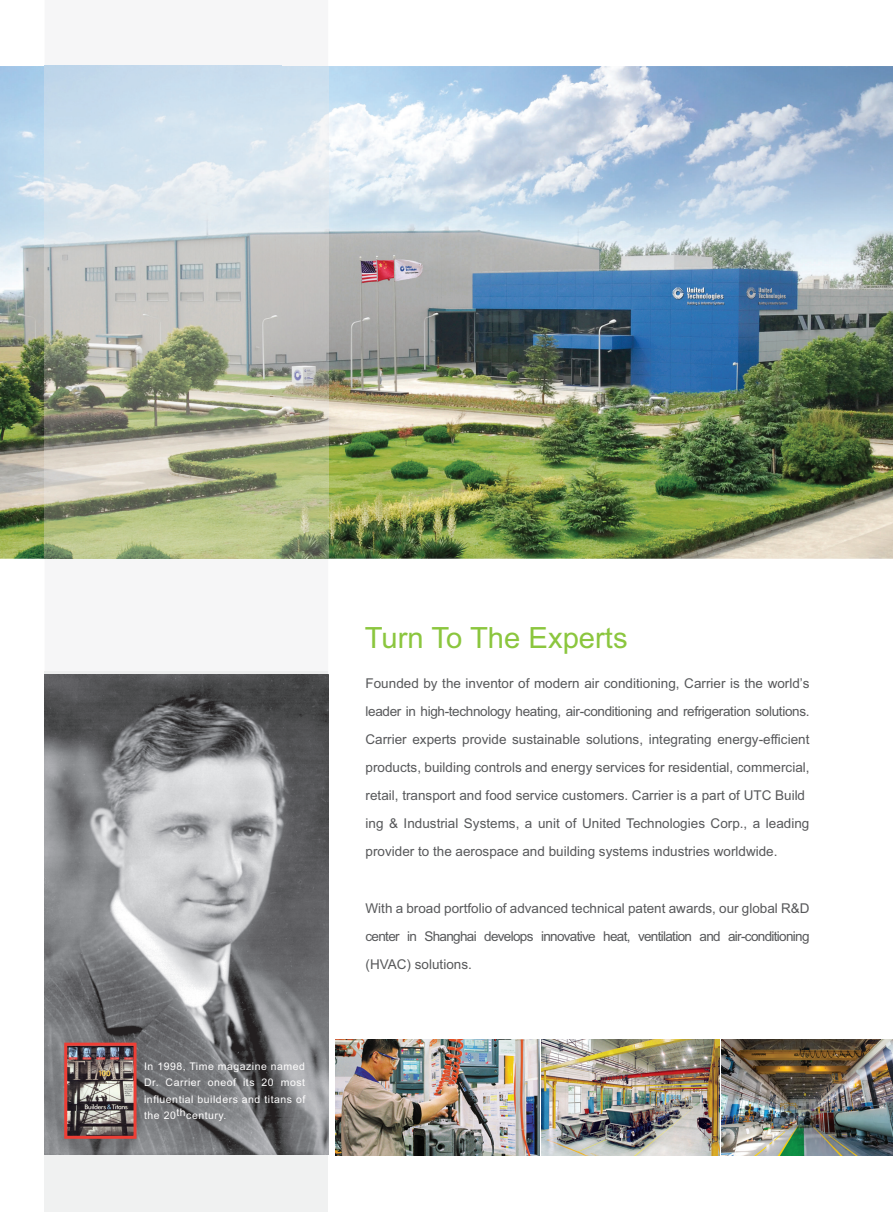
<style>
.page{position:relative;width:893px;height:1212px;background:#fff}
.page>*{position:absolute;margin:0;border:0;box-sizing:border-box;transform-origin:0 0}
.t1{font:29.25px "Arial";color:#8bc63e}
.t2{font:13.5px/28px "Arial";color:#57585a}
.t3{font:10.5px/16.5px "Arial";letter-spacing:.05em;color:#fefdfd;text-align:justify}
</style>
<div class="page">
<div style="left:45px;top:671px;width:283px;height:541px;background:#f0f1f1"></div>
<img style="left:0;top:66px;width:893px;height:493px">
<img style="left:542px;top:1039px;width:177px;height:116px">
<img style="left:336px;top:1039px;width:203px;height:116px">
<img style="left:45px;top:674px;width:283px;height:481px">
<img style="left:722px;top:1039px;width:171px;height:116px">
<img style="left:64px;top:1042px;width:73px;height:97px">
<img style="left:45px;top:66px;width:283px;height:493px">
<p class="t3" style="left:144px;top:1058px;width:163px">In 1998, Time magazine named Dr. Carrier oneof its 20 most influential builders and titans of the 20thcentury.</p>
<h1 class="t1" style="left:365px;top:618px;width:264px">Turn To The Experts</h1>
<p class="t2" style="left:366px;top:669px;width:445px">Founded by the inventor of modern air conditioning, Carrier is the world’s leader in high-technology heating, air-conditioning and refrigeration solutions.<br>Carrier experts provide sustainable solutions, integrating energy-efficient products, building controls and energy services for residential, commercial, retail, transport and food service customers. Carrier is a part of UTC Build ing &amp; Industrial Systems, a unit of United Technologies Corp., a leading provider to the aerospace and building systems industries worldwide.</p>
<p class="t2" style="left:366px;top:894px;width:446px;text-align:justify">With a broad portfolio of advanced technical patent awards, our global R&amp;D center in Shanghai develops innovative heat, ventilation and air-conditioning (HVAC) solutions.</p>
</div>
